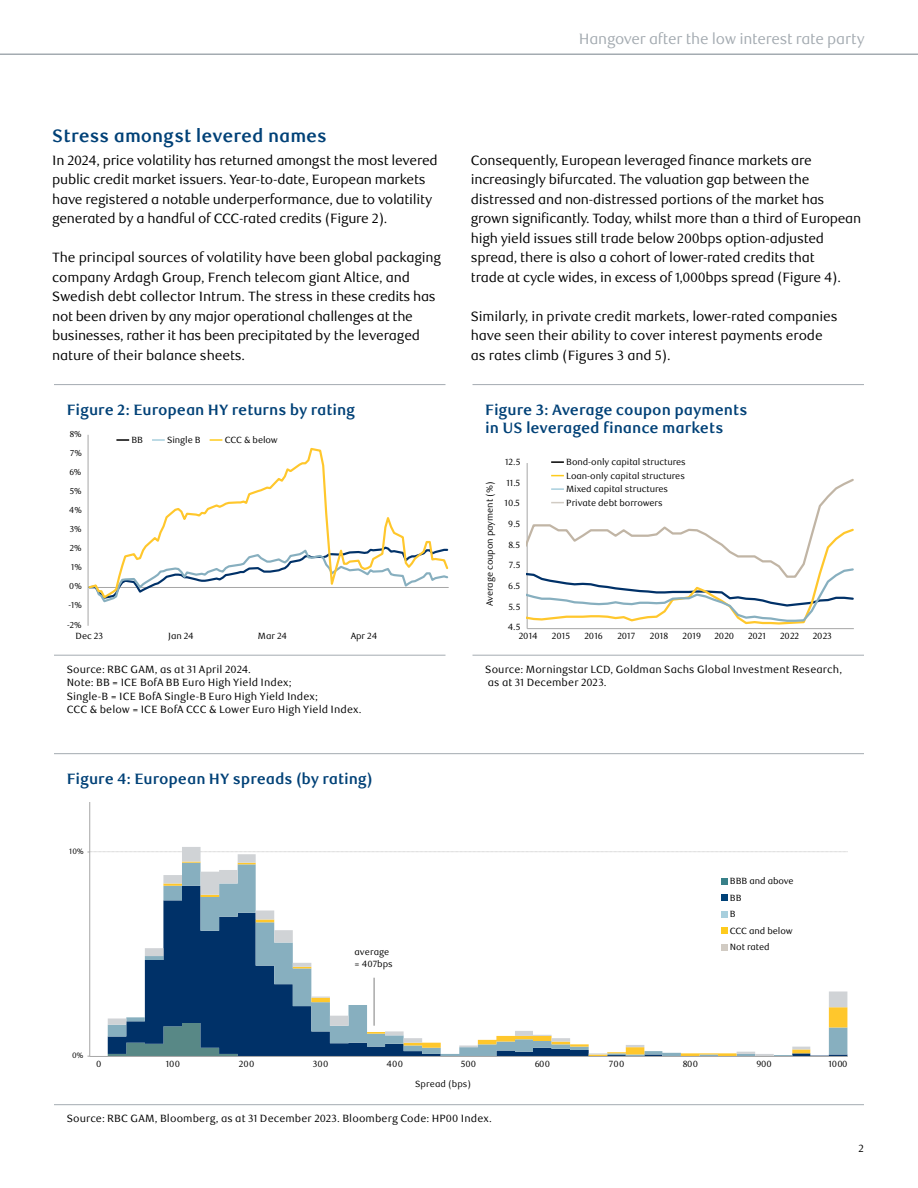
<style>
.page{position:relative;width:918px;height:1188px;background:#fff}
.page>*{position:absolute;margin:0;border:0;box-sizing:border-box;transform-origin:0 0}
.t1{font:700 18px "RBC Text";color:#004177}
.t2{font:700 15px/18px "RBC Text";letter-spacing:-.005em;color:#004177}
.t3{font:15px "RBC Text";letter-spacing:-.015em;color:#a4abb1}
.t4{font:13.5px/19.5px "RBC Text";letter-spacing:-.02em;color:#000}
.t5{font:10.5px/13.5px "RBC Text";letter-spacing:.01em;color:#000}
.t6{font:9px/16.5px "RBC Text";letter-spacing:-.01em;color:#000}
.t7{font:8.7px "RBC Display";color:#000}
.t8{font:8.7px "RBC Text";letter-spacing:-.015em;color:#000}
.t9{font:7.8px "RBC Text";color:#000}
</style>
<div class="page">
<hr style="left:0;top:53px;width:918px;height:2px;background:#a4abb1">
<hr style="left:54px;top:753px;width:810px;height:1px;background:#a4abb1">
<hr style="left:54px;top:1104px;width:810px;height:1px;background:#a4abb1">
<svg style="left:108px;top:847px;width:739px;height:209px"></svg>
<hr style="left:89px;top:803px;width:1px;height:253px;background:#a6a6a6">
<svg style="left:87px;top:851px;width:761px;height:2px"></svg>
<hr style="left:89px;top:1056px;width:759px;height:1px;background:#a6a6a6">
<hr style="left:374px;top:978px;width:1px;height:48px;background:#7f7f7f">
<div style="left:721px;top:878px;width:7px;height:6px;background:#388089"></div>
<div style="left:721px;top:894px;width:7px;height:7px;background:#004177"></div>
<div style="left:721px;top:911px;width:7px;height:6px;background:#a8cfdd"></div>
<div style="left:721px;top:927px;width:7px;height:7px;background:#fecb1d"></div>
<div style="left:721px;top:944px;width:7px;height:6px;background:#d1cbc3"></div>
<hr style="left:472px;top:384px;width:392px;height:1px;background:#a4abb1">
<hr style="left:472px;top:655px;width:392px;height:1px;background:#a4abb1">
<svg style="left:551px;top:461px;width:13px;height:2px"></svg>
<hr style="left:527px;top:463px;width:1px;height:166px;background:#a6a6a6">
<hr style="left:527px;top:628px;width:327px;height:1px;background:#a6a6a6">
<svg style="left:527px;top:475px;width:327px;height:153px"></svg>
<hr style="left:54px;top:384px;width:392px;height:1px;background:#a4abb1">
<hr style="left:54px;top:655px;width:392px;height:1px;background:#a4abb1">
<hr style="left:88px;top:435px;width:1px;height:191px;background:#a6a6a6">
<svg style="left:88px;top:446px;width:361px;height:154px"></svg>
<svg style="left:116px;top:439px;width:13px;height:2px"></svg>
<svg style="left:152px;top:439px;width:13px;height:2px"></svg>
<svg style="left:210px;top:439px;width:12px;height:2px"></svg>
<p class="t3" style="left:579px;top:30px;width:287px">Hangover after the low interest rate party</p>
<h1 class="t1" style="left:52px;top:125px;width:276px">Stress amongst levered names</h1>
<p class="t4" style="left:52px;top:151px;width:387px">In 2024, price volatility has returned amongst the most levered public credit market issuers. Year-to-date, European markets have registered a notable underperformance, due to volatility generated by a handful of CCC-rated credits (Figure 2).</p>
<p class="t4" style="left:52px;top:248px;width:390px">The principal sources of volatility have been global packaging company Ardagh Group, French telecom giant Altice, and Swedish debt collector Intrum. The stress in these credits has not been driven by any major operational challenges at the businesses, rather it has been precipitated by the leveraged nature of their balance sheets.</p>
<p class="t2" style="left:67px;top:401px;width:290px">Figure 2: European HY returns by rating</p>
<p class="t7" style="left:70px;top:429px;width:13px">8%</p>
<p class="t7" style="left:70px;top:448px;width:13px">7%</p>
<p class="t7" style="left:70px;top:467px;width:13px">6%</p>
<p class="t7" style="left:70px;top:486px;width:13px">5%</p>
<p class="t7" style="left:69px;top:505px;width:14px">4%</p>
<p class="t7" style="left:70px;top:524px;width:13px">3%</p>
<p class="t7" style="left:70px;top:543px;width:13px">2%</p>
<p class="t7" style="left:71px;top:562px;width:12px">1%</p>
<p class="t7" style="left:69px;top:581px;width:14px">0%</p>
<p class="t7" style="left:69px;top:600px;width:15px">-1%</p>
<p class="t7" style="left:67px;top:620px;width:16px">-2%</p>
<p class="t6" style="left:132px;top:432px;width:13px">BB</p>
<p class="t6" style="left:167px;top:432px;width:35px">Single B</p>
<p class="t6" style="left:225px;top:432px;width:55px">CCC &amp; below</p>
<p class="t8" style="left:76px;top:628px;width:30px">Dec-23</p>
<p class="t8" style="left:168px;top:628px;width:28px">Jan-24</p>
<p class="t8" style="left:258px;top:628px;width:31px">Mar-24</p>
<p class="t8" style="left:351px;top:628px;width:29px">Apr-24</p>
<p class="t6" style="left:76px;top:628px;width:29px">Dec 23</p>
<p class="t6" style="left:168px;top:628px;width:27px">Jan 24</p>
<p class="t6" style="left:258px;top:628px;width:31px">Mar 24</p>
<p class="t6" style="left:351px;top:628px;width:28px">Apr 24</p>
<p class="t5" style="left:67px;top:662px;width:296px">Source: RBC GAM, as at 31 April 2024.<br>Note: BB = ICE BofA BB Euro High Yield Index;<br>Single-B = ICE BofA Single-B Euro High Yield Index;<br>CCC &amp; below = ICE BofA CCC &amp; Lower Euro High Yield Index.</p>
<p class="t2" style="left:67px;top:770px;width:308px">Figure 4: European HY spreads (by rating)</p>
<p class="t9" style="left:69px;top:846px;width:16px">10%</p>
<p class="t6" style="left:354px;top:947px;width:40px;line-height:11.2px">average = 407bps</p>
<p class="t4" style="left:471px;top:150px;width:392px">Consequently, European leveraged finance markets are increasingly bifurcated. The valuation gap between the distressed and non-distressed portions of the market has grown significantly. Today, whilst more than a third of European high yield issues still trade below 200bps option-adjusted spread, there is also a cohort of lower-rated credits that<br>trade at cycle wides, in excess of 1,000bps spread (Figure 4).</p>
<p class="t4" style="left:471px;top:306px;width:368px">Similarly, in private credit markets, lower-rated companies have seen their ability to cover interest payments erode as rates climb (Figures 3 and 5).</p>
<p class="t2" style="left:485px;top:401px;width:264px">Figure 3: Average coupon payments in US leveraged finance markets</p>
<p class="t6" style="left:482px;top:606px;width:126px;rotate:-90deg">Average coupon payment (%)</p>
<p class="t6" style="left:505px;top:454px;width:17px">12.5</p>
<p class="t6" style="left:506px;top:474px;width:15px">11.5</p>
<p class="t6" style="left:504px;top:495px;width:17px">10.5</p>
<p class="t6" style="left:508px;top:516px;width:13px">9.5</p>
<p class="t6" style="left:508px;top:536px;width:13px">8.5</p>
<p class="t6" style="left:509px;top:557px;width:13px">7.5</p>
<p class="t6" style="left:508px;top:578px;width:13px">6.5</p>
<p class="t6" style="left:508px;top:599px;width:13px">5.5</p>
<p class="t6" style="left:508px;top:619px;width:14px">4.5</p>
<p class="t6" style="left:566px;top:455px;width:121px;line-height:13.5px">Bond-only capital structures<br>Loan-only capital structures<br>Mixed capital structures<br>Private debt borrowers</p>
<p class="t6" style="left:519px;top:628px;width:20px">2014</p>
<p class="t6" style="left:552px;top:628px;width:20px">2015</p>
<p class="t6" style="left:584px;top:628px;width:20px">2016</p>
<p class="t6" style="left:617px;top:628px;width:19px">2017</p>
<p class="t6" style="left:650px;top:628px;width:20px">2018</p>
<p class="t6" style="left:683px;top:628px;width:20px">2019</p>
<p class="t6" style="left:714px;top:628px;width:21px">2020</p>
<p class="t6" style="left:748px;top:628px;width:19px">2021</p>
<p class="t6" style="left:780px;top:628px;width:21px">2022</p>
<p class="t6" style="left:813px;top:628px;width:21px">2023</p>
<p class="t5" style="left:485px;top:662px;width:358px">Source: Morningstar LCD, Goldman Sachs Global Investment Research, as at 31 December 2023.</p>
<p class="t6" style="left:730px;top:873px;width:65px">BBB and above<br>BB<br>B<br>CCC and below<br>Not rated</p>
<p class="t9" style="left:72px;top:1051px;width:13px">0%</p>
<p class="t6" style="left:96px;top:1056px;width:7px">0</p>
<p class="t6" style="left:166px;top:1056px;width:16px">100</p>
<p class="t6" style="left:239px;top:1056px;width:17px">200</p>
<p class="t6" style="left:313px;top:1056px;width:17px">300</p>
<p class="t6" style="left:387px;top:1056px;width:18px">400</p>
<p class="t6" style="left:461px;top:1056px;width:17px">500</p>
<p class="t6" style="left:535px;top:1056px;width:17px">600</p>
<p class="t6" style="left:609px;top:1056px;width:17px">700</p>
<p class="t6" style="left:683px;top:1056px;width:17px">800</p>
<p class="t6" style="left:757px;top:1056px;width:17px">900</p>
<p class="t6" style="left:829px;top:1056px;width:20px">1000</p>
<p class="t6" style="left:415px;top:1075px;width:57px">Spread (bps)</p>
<p class="t5" style="left:67px;top:1112px;width:427px">Source: RBC GAM, Bloomberg, as at 31 December 2023. Bloomberg Code: HP00 Index.</p>
<p class="t5" style="left:858px;top:1142px;width:7px">2</p>
</div>
